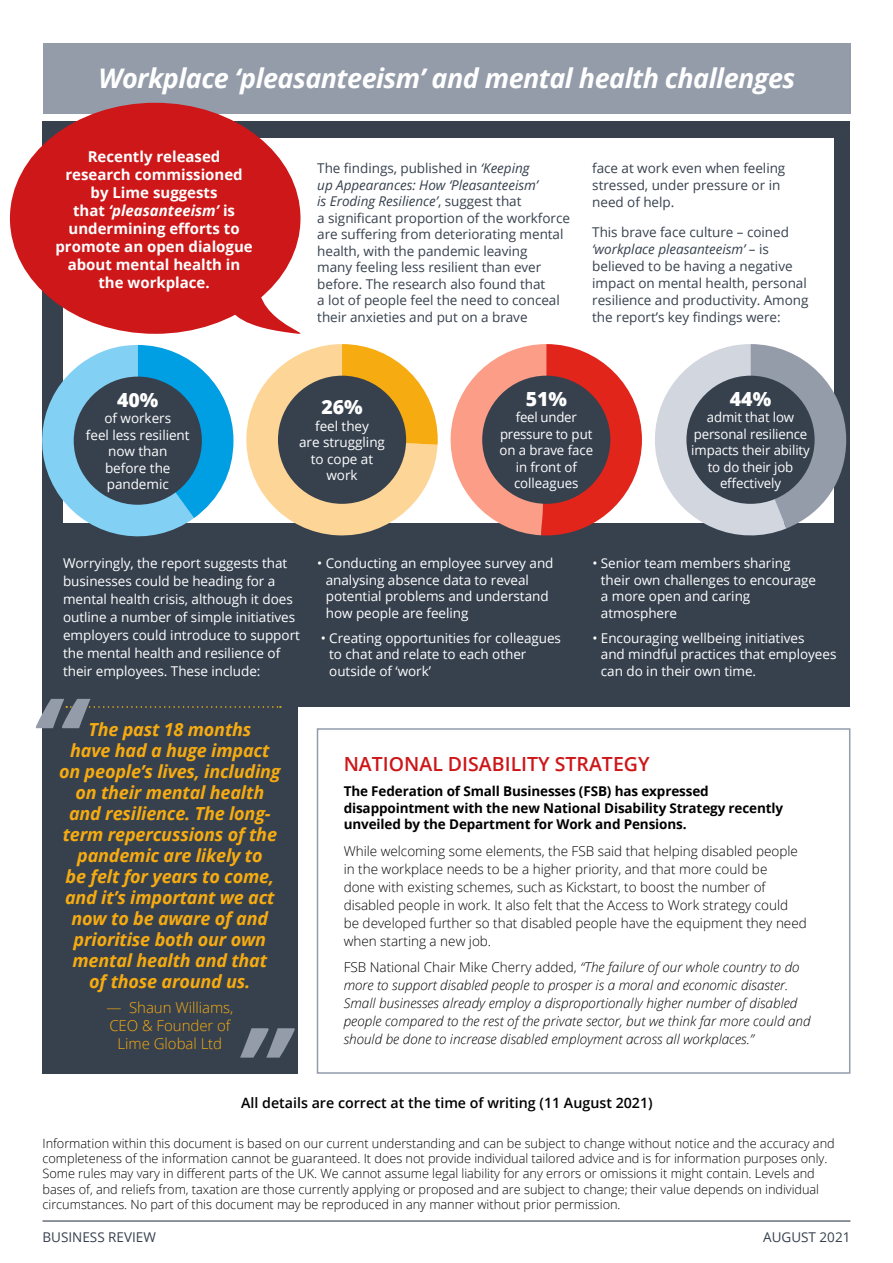
<style>
.page{position:relative;width:893px;height:1263px;background:#fff}
.page>*{position:absolute;margin:0;border:0;box-sizing:border-box;transform-origin:0 0}
.t1{font:italic 700 120px "Open Sans";color:#949caa}
.t2{font:italic 700 27px "Open Sans";letter-spacing:-.02em;color:#fff}
.t3{font:600 19.5px "Open Sans";color:#cd1719}
.t4{font:800 19.5px "Open Sans";letter-spacing:-.005em;color:#fff}
.t5{font:italic 700 18px/21px "Open Sans";letter-spacing:-.01em;color:#f6ab10;text-align:center}
.t6{font:700 15px/18px "Open Sans";color:#fff;text-align:center}
.t7{font:300 15px/18px "Open Sans";letter-spacing:-.005em;color:#f6ab10;text-align:center}
.t8{font:600 14.25px "Open Sans";color:#000}
.t9{font:13.5px/16.5px "Open Sans";letter-spacing:-.005em;color:#fff}
.t10{font:13.5px/16.5px "Open Sans";letter-spacing:-.005em;color:#37414e}
.t11{font:italic 300 13.5px/18px "Open Sans";color:#000}
.t12{font:300 13.5px/18px "Open Sans";color:#000}
.t13{font:700 13.5px/16.5px "Open Sans";letter-spacing:-.01em;color:#000}
.t14{font:300 12.75px/15.3px "Open Sans";letter-spacing:-.005em;color:#000}
.s1{font-style:italic}
.s2{font-style:normal}
</style>
<div class="page">
<div style="left:42px;top:697px;width:256px;height:377px;background:#37414e"></div>
<div style="left:43px;top:122px;width:807px;height:585px;background:#37414e"></div>
<div style="left:63px;top:138px;width:770px;height:385px;background:#fff"></div>
<div style="left:317px;top:728px;width:533px;height:346px;border:2px solid #949caa"></div>
<hr style="left:43px;top:1220px;width:807px;height:1px;background:#37414e">
<div style="left:43px;top:43px;width:807px;height:70px;background:#949caa"></div>
<svg style="left:450px;top:344px;width:396px;height:192px"></svg>
<div style="left:686px;top:376px;width:129px;height:128px;background:#37414e;border-radius:50%"></div>
<div style="left:10px;top:103px;width:290px;height:231px;background:#cd1719;border-radius:50%"></div>
<svg style="left:29px;top:248px;width:409px;height:301px"></svg>
<svg style="left:66px;top:706px;width:215px;height:2px"></svg>
<h2 class="t2" style="left:98px;top:59px;width:698px">Workplace ‘pleasanteeism’ and mental health challenges</h2>
<p class="t6" style="left:55px;top:147px;width:199px">Recently released research commissioned by Lime suggests<br>that <span class="s1">‘pleasanteeism’</span> is undermining efforts to promote an open dialogue about mental health in the workplace.</p>
<h3 class="t4" style="left:117px;top:385px;width:43px">40%</h3>
<p class="t9" style="left:86px;top:410px;width:105px;text-align:center">of workers<br>feel less resilient now than before the pandemic</p>
<p class="t10" style="left:317px;top:160px;width:254px">The findings, published in <span class="s1">‘Keeping<br>up Appearances: How ‘Pleasanteeism’<br>is Eroding Resilience’</span>, suggest that<br>a significant proportion of the workforce are suffering from deteriorating mental health, with the pandemic leaving<br>many feeling less resilient than ever before. The research also found that<br>a lot of people feel the need to conceal their anxieties and put on a brave</p>
<p class="t10" style="left:592px;top:159px;width:195px;line-height:17px">face at work even when feeling stressed, under pressure or in need of help.</p>
<p class="t10" style="left:592px;top:223px;width:218px;line-height:17px">This brave face culture – coined <span class="s1">‘workplace pleasanteeism’</span> – is believed to be having a negative impact on mental health, personal resilience and productivity. Among the report’s key findings were:</p>
<h3 class="t4" style="left:321px;top:392px;width:43px">26%</h3>
<p class="t9" style="left:299px;top:417px;width:87px;text-align:center">feel they<br>are struggling to cope at work</p>
<h3 class="t4" style="left:526px;top:384px;width:43px">51%</h3>
<p class="t9" style="left:499px;top:409px;width:95px;text-align:center">feel under pressure to put on a brave face in front of colleagues</p>
<h3 class="t4" style="left:730px;top:384px;width:43px">44%</h3>
<p class="t9" style="left:691px;top:409px;width:120px;text-align:center">admit that low personal resilience impacts their ability to do their job effectively</p>
<p class="t9" style="left:63px;top:554px;width:238px;line-height:17.9px">Worryingly, the report suggests that businesses could be heading for a mental health crisis, although it does outline a number of simple initiatives employers could introduce to support the mental health and resilience of their employees. These include:</p>
<p class="t9" style="left:326px;top:555px;width:229px;text-indent:-9px">• Conducting an employee survey and analysing absence data to reveal potential problems and understand how people are feeling</p>
<p class="t9" style="left:329px;top:629px;width:233px;text-indent:-9px">• Creating opportunities for colleagues to chat and relate to each other outside of ‘work’</p>
<p class="t9" style="left:601px;top:555px;width:217px;text-indent:-9px">• Senior team members sharing their own challenges to encourage a more open and caring atmosphere</p>
<p class="t9" style="left:601px;top:629px;width:237px;text-indent:-9px">• Encouraging wellbeing initiatives<br>and mindful practices that employees can do in their own time.</p>
<h1 class="t1" style="left:29px;top:656px;width:53px">“</h1>
<p class="t5" style="left:59px;top:719px;width:223px">The past 18 months<br>have had a huge impact on people’s lives, including on their mental health and resilience. The long&shy;term repercussions of the pandemic are likely to<br>be felt for years to come, and it’s important we act now to be aware of and prioritise both our own mental health and that<br>of those around us.</p>
<p class="t7" style="left:106px;top:998px;width:128px">— Shaun Williams,<br>CEO &amp; Founder of<br>Lime Global Ltd</p>
<h1 class="t1" style="left:234px;top:986px;width:53px">”</h1>
<h3 class="t3" style="left:344px;top:751px;width:307px">NATIONAL DISABILITY STRATEGY</h3>
<p class="t13" style="left:344px;top:783px;width:441px">The Federation of Small Businesses (FSB) has expressed disappointment with the new National Disability Strategy recently unveiled by the Department for Work and Pensions.</p>
<p class="t12" style="left:344px;top:841px;width:465px">While welcoming some elements, the FSB said that helping disabled people in the workplace needs to be a higher priority, and that more could be<br>done with existing schemes, such as Kickstart, to boost the number of disabled people in work. It also felt that the Access to Work strategy could be developed further so that disabled people have the equipment they need when starting a new job.</p>
<p class="t11" style="left:344px;top:958px;width:468px"><span class="s2">FSB National Chair Mike Cherry added,</span> “The failure of our whole country to do more to support disabled people to prosper is a moral and economic disaster.<br>Small businesses already employ a disproportionally higher number of disabled people compared to the rest of the private sector, but we think far more could and should be done to increase disabled employment across all workplaces.”</p>
<p class="t8" style="left:241px;top:1093px;width:413px">All details are correct at the time of writing (11 August 2021)</p>
<p class="t14" style="left:43px;top:1135px;width:794px">Information within this document is based on our current understanding and can be subject to change without notice and the accuracy and completeness of the information cannot be guaranteed. It does not provide individual tailored advice and is for information purposes only.<br>Some rules may vary in different parts of the UK. We cannot assume legal liability for any errors or omissions it might contain. Levels and bases of, and reliefs from, taxation are those currently applying or proposed and are subject to change; their value depends on individual circumstances. No part of this document may be reproduced in any manner without prior permission.</p>
<p class="t10" style="left:43px;top:1228px;width:115px">BUSINESS REVIEW</p>
<p class="t10" style="left:763px;top:1228px;width:89px">AUGUST 2021</p>
</div>
